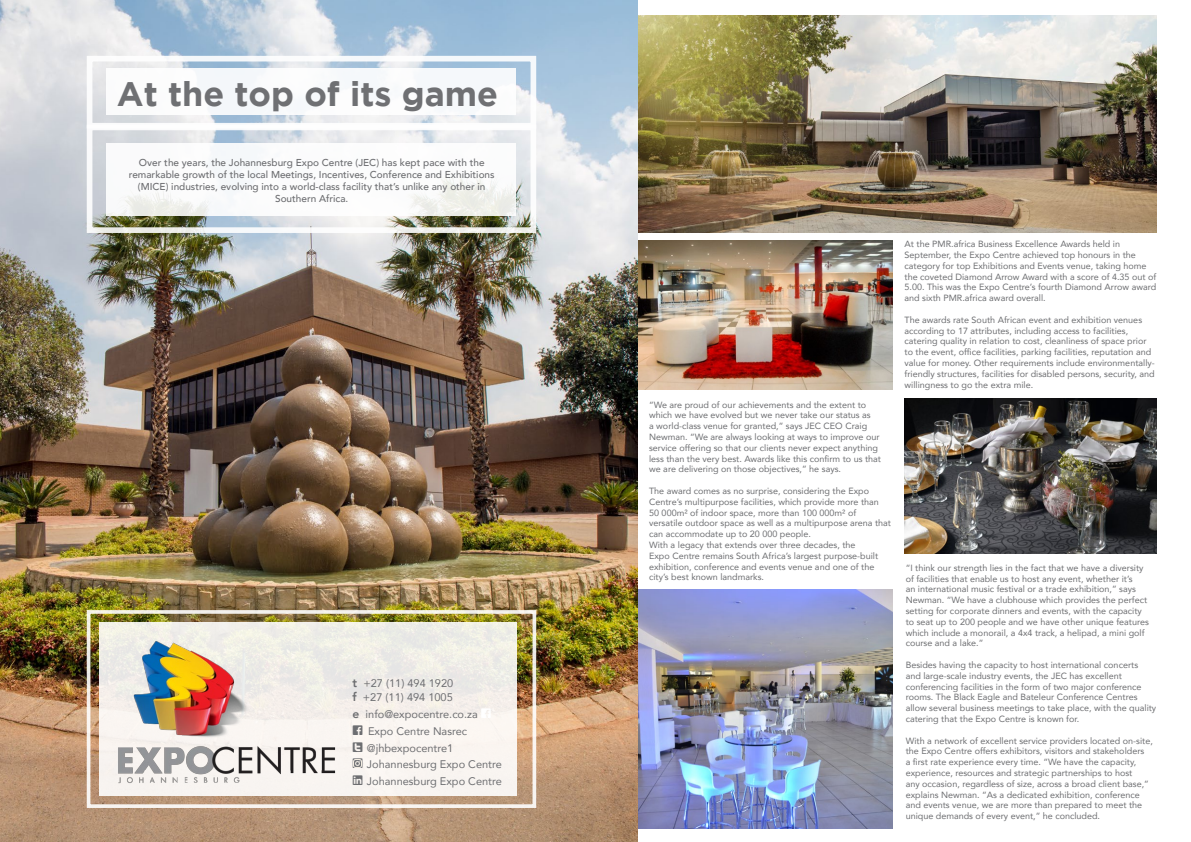
<style>
.page{position:relative;width:1191px;height:842px;background:#fff}
.page>*{position:absolute;margin:0;border:0;box-sizing:border-box;transform-origin:0 0}
.t1{font:700 34px "Gotham";color:#6f7073}
.t2{font:11px/16.8px "Avenir";color:#6d6e71}
.t3{font:500 10px/12px "Avenir";color:#6d6e71;text-align:center}
.t4{font:9px/10.8px "Avenir";color:#6d6e71}
.s1{font-weight:800;font-size:12px}
.s2{font-family:"Social Icons Pro Set 1 Rounded";font-size:14px;color:#fff}
.s3{font-family:"Social Icons Pro Set 1 Rounded";font-size:14px}
</style>
<div class="page">
<img style="left:637px;top:16px;width:520px;height:217px">
<img style="left:637px;top:241px;width:255px;height:148px">
<img style="left:637px;top:590px;width:255px;height:239px">
<img style="left:0;top:0;width:637px;height:842px">
<div style="left:99px;top:622px;width:417px;height:173px;background:linear-gradient(to right,#f3f1eb,#f4f1ec)"></div>
<div style="left:107px;top:143px;width:409px;height:72px;background:#fff"></div>
<div style="left:107px;top:68px;width:409px;height:47px;background:#fff"></div>
<img style="left:904px;top:398px;width:253px;height:155px">
<div style="left:87px;top:610px;width:449px;height:198px;border:4px solid #fff"></div>
<div style="left:87px;top:56px;width:449px;height:73px;border:6px solid #fff"></div>
<div style="left:87px;top:125px;width:449px;height:108px;border:6px solid #fff"></div>
<img style="left:115px;top:635px;width:223px;height:152px">
<svg style="left:354px;top:759px;width:8px;height:9px"></svg>
<p class="t1" style="left:117px;top:74px;width:382px">At the top of its game</p>
<p class="t3" style="left:129px;top:156px;width:367px">Over the years, the Johannesburg Expo Centre (JEC) has kept pace with the remarkable growth of the local Meetings, Incentives, Conference and Exhibitions (MICE) industries, evolving into a world-class facility that’s unlike any other in Southern Africa.</p>
<p class="t2" style="left:352px;top:674px;width:102px"><span class="s1">t</span> +27 (11) 494 1920</p>
<p class="t2" style="left:352px;top:689px;width:102px"><span class="s1">f</span> +27 (11) 494 1005</p>
<p class="t2" style="left:352px;top:705px;width:140px"><span class="s1">e</span> info@expocentre.co.za <span class="s2">f </span><span class="s3">f</span> Expo Centre Nasrec</p>
<p class="t2" style="left:352px;top:739px;width:102px"><span class="s3">t</span> @jhbexpocentre1</p>
<p class="t2" style="left:352px;top:756px;width:151px"><span class="s3">t</span> Johannesburg Expo Centre</p>
<p class="t2" style="left:352px;top:773px;width:151px"><span class="s3">l</span> Johannesburg Expo Centre</p>
<p class="t4" style="left:649px;top:399px;width:233px">“We are proud of our achievements and the extent to which we have evolved but we never take our status as<br>a world-class venue for granted,” says JEC CEO Craig Newman. “We are always looking at ways to improve our service offering so that our clients never expect anything less than the very best. Awards like this confirm to us that we are delivering on those objectives,” he says.</p>
<p class="t4" style="left:649px;top:485px;width:231px">The award comes as no surprise, considering the Expo<br>Centre’s multipurpose facilities, which provide more than</p>
<p class="t4" style="left:649px;top:507px;width:243px">50 000m² of indoor space, more than 100 000m² of versatile outdoor space as well as a multipurpose arena that can accommodate up to 20 000 people.</p>
<p class="t4" style="left:649px;top:539px;width:230px">With a legacy that extends over three decades, the Expo Centre remains South Africa’s largest purpose-built exhibition, conference and events venue and one of the city’s best known landmarks.</p>
<p class="t4" style="left:904px;top:238px;width:253px">At the PMR.africa Business Excellence Awards held in September, the Expo Centre achieved top honours in the category for top Exhibitions and Events venue, taking home the coveted Diamond Arrow Award with a score of 4.35 out of 5.00. This was the Expo Centre’s fourth Diamond Arrow award and sixth PMR.africa award overall.</p>
<p class="t4" style="left:904px;top:314px;width:252px">The awards rate South African event and exhibition venues according to 17 attributes, including access to facilities, catering quality in relation to cost, cleanliness of space prior to the event, office facilities, parking facilities, reputation and value for money. Other requirements include environmentally&shy;friendly structures, facilities for disabled persons, security, and willingness to go the extra mile.</p>
<p class="t4" style="left:905px;top:562px;width:245px">“I think our strength lies in the fact that we have a diversity of facilities that enable us to host any event, whether it’s<br>an international music festival or a trade exhibition,” says Newman. “We have a clubhouse which provides the perfect setting for corporate dinners and events, with the capacity to seat up to 200 people and we have other unique features which include a monorail, a 4x4 track, a helipad, a mini golf course and a lake.”</p>
<p class="t4" style="left:905px;top:659px;width:252px">Besides having the capacity to host international concerts<br>and large-scale industry events, the JEC has excellent conferencing facilities in the form of two major conference rooms. The Black Eagle and Bateleur Conference Centres allow several business meetings to take place, with the quality catering that the Expo Centre is known for.</p>
<p class="t4" style="left:905px;top:735px;width:248px">With a network of excellent service providers located on-site, the Expo Centre offers exhibitors, visitors and stakeholders<br>a first rate experience every time. “We have the capacity, experience, resources and strategic partnerships to host<br>any occasion, regardless of size, across a broad client base,” explains Newman. “As a dedicated exhibition, conference and events venue, we are more than prepared to meet the unique demands of every event,” he concluded.</p>
</div>
